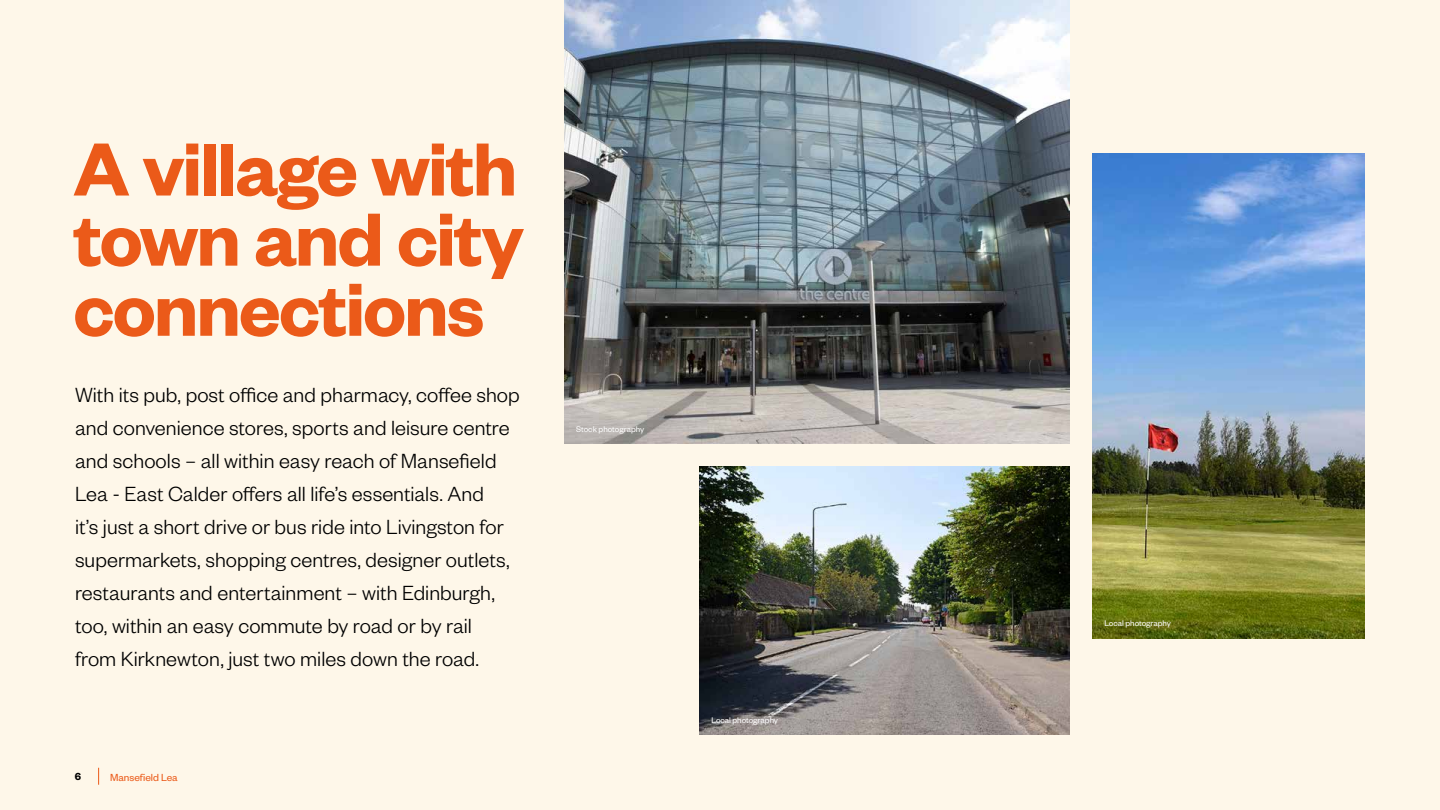
<style>
.page{position:relative;width:1440px;height:810px;background:#fef7e9}
.page>*{position:absolute;margin:0;border:0;box-sizing:border-box;transform-origin:0 0}
.t1{font:82.5px/70.1px "Founders Grotesk Sm Bd";letter-spacing:-.025em;color:#eb5a19;text-align:justify}
.t2{font:300 22.5px/33px "Founders Grotesk";color:#000}
.t3{font:11.25px "Founders Grotesk";color:#eb5a19}
.t4{font:11.25px "Founders Grotesk Sm Bd";color:#000}
.t5{font:9px "Founders Grotesk";letter-spacing:-.005em;color:#fff}
</style>
<div class="page">
<svg style="left:98px;top:768px;width:1px;height:17px"></svg>
<img style="left:564px;top:0;width:506px;height:444px">
<img style="left:699px;top:466px;width:371px;height:269px">
<img style="left:1092px;top:154px;width:273px;height:484px">
<p class="t1" style="left:73px;top:130px;width:452px">A village with town and city connections</p>
<p class="t2" style="left:75px;top:378px;width:446px">With its pub, post office and pharmacy, coffee shop and convenience stores, sports and leisure centre and schools – all within easy reach of Mansefield Lea - East Calder offers all life’s essentials. And<br>it’s just a short drive or bus ride into Livingston for supermarkets, shopping centres, designer outlets, restaurants and entertainment – with Edinburgh, too, within an easy commute by road or by rail<br>from Kirknewton, just two miles down the road.</p>
<p class="t4" style="left:75px;top:770px;width:8px">6</p>
<p class="t3" style="left:110px;top:770px;width:69px">Mansefield Lea</p>
<p class="t5" style="left:576px;top:423px;width:70px">Stock photography</p>
<p class="t5" style="left:711px;top:715px;width:68px">Local photography</p>
<p class="t5" style="left:1104px;top:618px;width:68px">Local photography</p>
</div>
